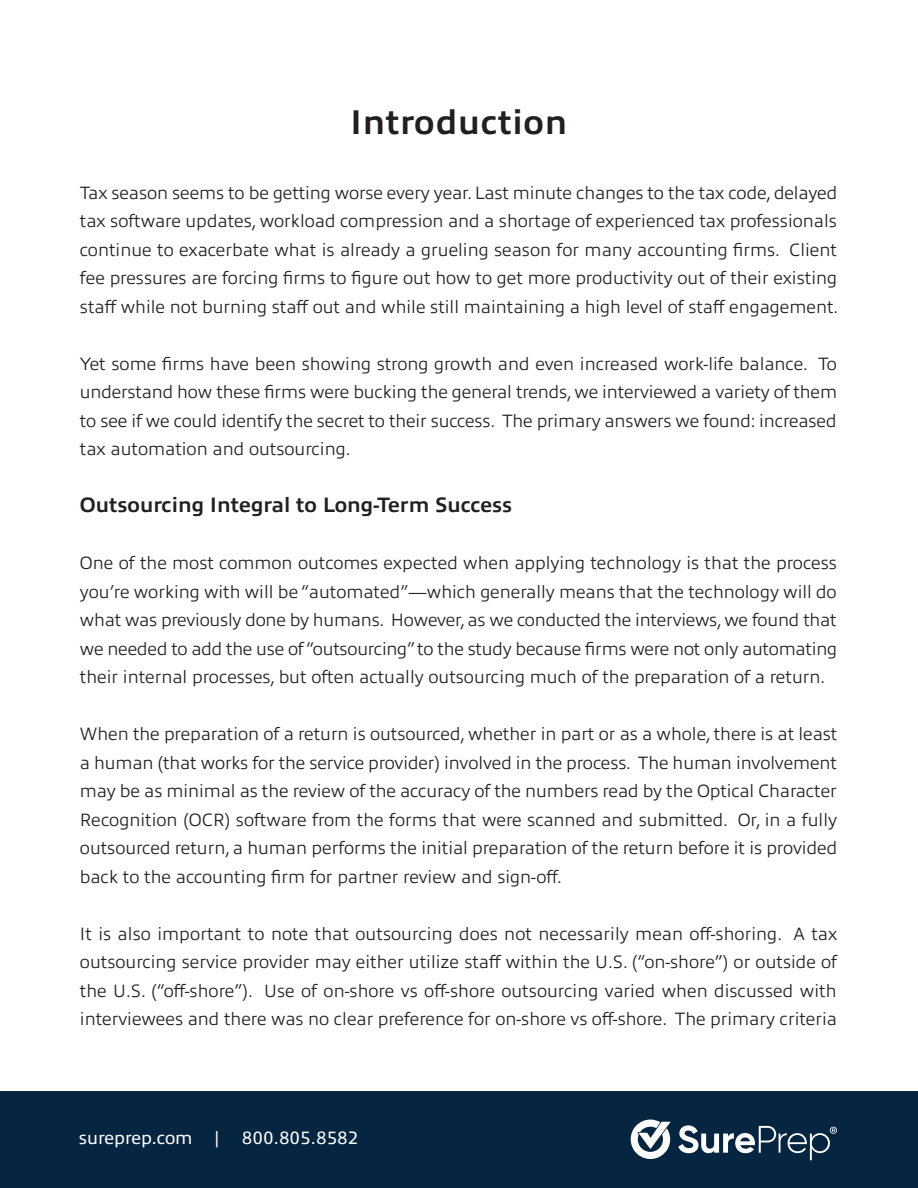
<style>
.page{position:relative;width:918px;height:1188px;background:#fff}
.page>*{position:absolute;margin:0;border:0;box-sizing:border-box;transform-origin:0 0}
.t1{font:700 34.5px "Allumi Std";letter-spacing:.02em;color:#231f20}
.t2{font:700 21px "Allumi Std";color:#231f20}
.t3{font:300 18px/28.5px "Allumi Std";color:#231f20;text-align:justify}
.t4{font:18px "Allumi Std";color:#fff}
.t5{font:18px "Allumi Std";letter-spacing:.03em;color:#fff}
</style>
<div class="page">
<div style="left:0;top:1092px;width:918px;height:96px;background:#062541"></div>
<svg style="left:678px;top:1125px;width:159px;height:35px"></svg>
<svg style="left:631px;top:1120px;width:40px;height:39px"></svg>
<h1 class="t1" style="left:350px;top:104px;width:218px">Introduction</h1>
<p class="t3" style="left:80px;top:179px;width:760px">Tax season seems to be getting worse every year. Last minute changes to the tax code, delayed tax software updates, workload compression and a shortage of experienced tax professionals continue to exacerbate what is already a grueling season for many accounting firms. Client fee pressures are forcing firms to figure out how to get more productivity out of their existing staff while not burning staff out and while still maintaining a high level of staff engagement.</p>
<p class="t3" style="left:80px;top:350px;width:759px">Yet some firms have been showing strong growth and even increased work-life balance. To understand how these firms were bucking the general trends, we interviewed a variety of them to see if we could identify the secret to their success. The primary answers we found: increased tax automation and outsourcing.</p>
<p class="t2" style="left:80px;top:494px;width:434px">Outsourcing Integral to Long-Term Success</p>
<p class="t3" style="left:80px;top:549px;width:759px">One of the most common outcomes expected when applying technology is that the process you’re working with will be “automated”—which generally means that the technology will do what was previously done by humans. However, as we conducted the interviews, we found that we needed to add the use of “outsourcing” to the study because firms were not only automating their internal processes, but often actually outsourcing much of the preparation of a return.</p>
<p class="t3" style="left:80px;top:720px;width:759px">When the preparation of a return is outsourced, whether in part or as a whole, there is at least a human (that works for the service provider) involved in the process. The human involvement may be as minimal as the review of the accuracy of the numbers read by the Optical Character Recognition (OCR) software from the forms that were scanned and submitted. Or, in a fully outsourced return, a human performs the initial preparation of the return before it is provided back to the accounting firm for partner review and sign-off.</p>
<p class="t3" style="left:80px;top:920px;width:759px">It is also important to note that outsourcing does not necessarily mean off-shoring. A tax outsourcing service provider may either utilize staff within the U.S. (“on-shore”) or outside of the U.S. (“off-shore”). Use of on-shore vs off-shore outsourcing varied when discussed with interviewees and there was no clear preference for on-shore vs off-shore. The primary criteria</p>
<p class="t4" style="left:79px;top:1128px;width:142px">sureprep.com |</p>
<p class="t5" style="left:242px;top:1128px;width:117px">800.805.8582</p>
</div>
